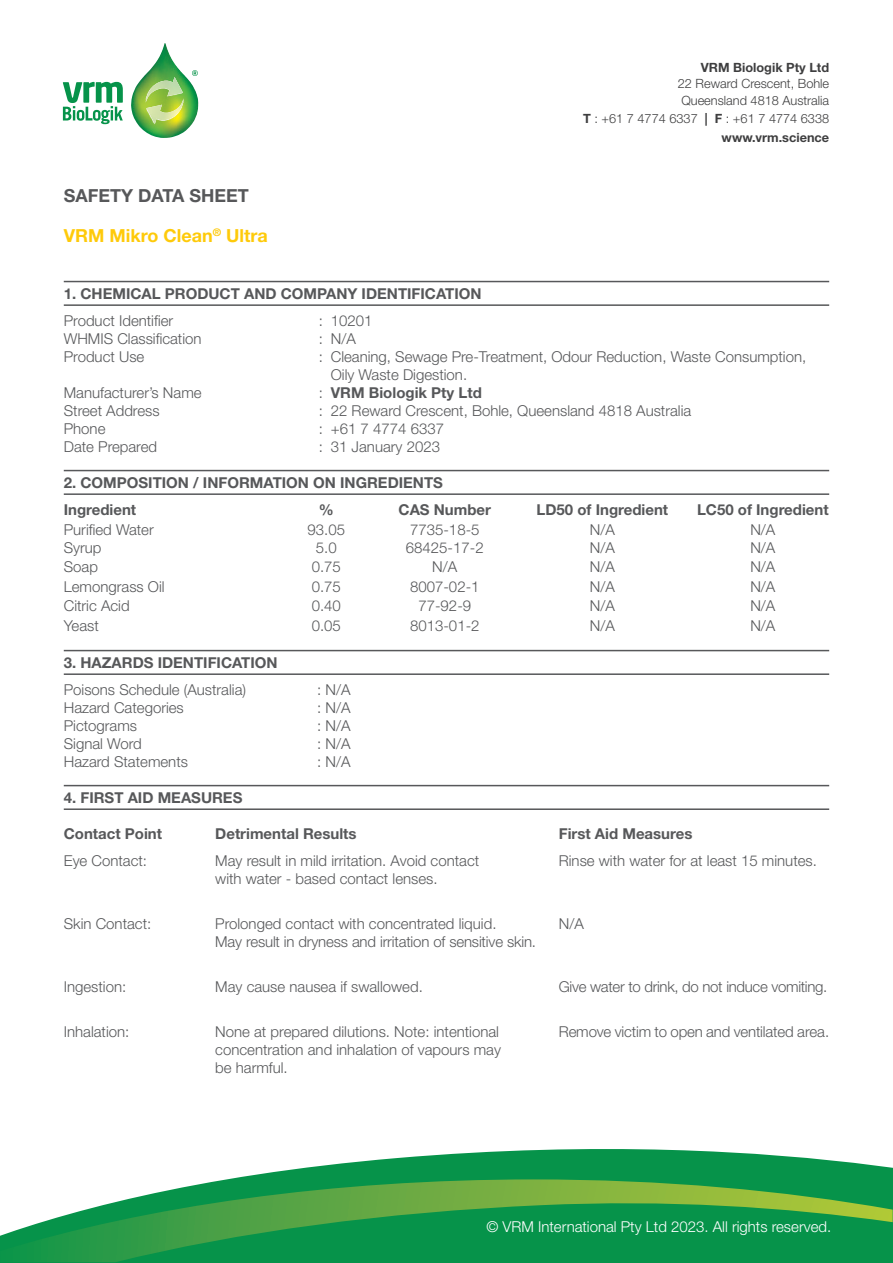
<style>
.page{position:relative;width:893px;height:1263px;background:#fff}
.page>*{position:absolute;margin:0;border:0;box-sizing:border-box;transform-origin:0 0}
.t1{font:700 18px "Helvetica Neue LT Std";color:#feca0a}
.t2{font:700 18px "Helvetica Neue LT Std";color:#57585a}
.body{font:300 15px "Helvetica Neue LT Std";color:#57585a}
.Bold{font:700 15px "Helvetica Neue LT Std";color:#57585a}
.body-2{font:700 15px "Helvetica Neue LT Std";color:#57585a}
.t3{font:300 15px "Helvetica Neue LT Std";color:#fff}
.body-3{font:300 15px "Helvetica Neue LT Std";letter-spacing:-.02em;color:#57585a}
.t4{font:300 12.75px/16.5px "Helvetica Neue LT Std";color:#3e3e3f}
.t5{font:700 12.75px "Helvetica Neue LT Std";color:#3e3e3f}
.s1{font-weight:700}
.s2{font-weight:300}
</style>
<div class="page">
<svg style="left:229px;top:1149px;width:664px;height:30px;fill:#06934a"></svg>
<svg style="left:0;top:1179px;width:893px;height:83px;background:#37a255"></svg>
<svg style="left:63px;top:82px;width:60px;height:42px"></svg>
<img style="left:131px;top:43px;width:68px;height:95px">
<img style="left:145px;top:77px;width:39px;height:47px">
<hr style="left:64px;top:281px;width:765px;height:1px;background:#57585a">
<hr style="left:64px;top:304px;width:765px;height:2px;background:#57585a">
<hr style="left:64px;top:470px;width:765px;height:1px;background:#57585a">
<hr style="left:64px;top:493px;width:765px;height:2px;background:#57585a">
<hr style="left:64px;top:650px;width:765px;height:1px;background:#57585a">
<hr style="left:64px;top:673px;width:765px;height:2px;background:#57585a">
<hr style="left:64px;top:785px;width:765px;height:1px;background:#57585a">
<hr style="left:64px;top:808px;width:765px;height:2px;background:#57585a">
<p class="t2" style="left:64px;top:185px;width:187px">SAFETY DATA SHEET</p>
<p class="t1" style="left:64px;top:224px;width:206px">VRM Mikro Clean<sup>®</sup> Ultra</p>
<p class="t5" style="left:701px;top:59px;width:130px">VRM Biologik Pty Ltd</p>
<p class="t4" style="left:678px;top:75px;width:153px">22 Reward Crescent, Bohle<br>Queensland 4818 Australia</p>
<p class="t4" style="left:583px;top:108px;width:248px;line-height:19.5px;text-align:right"><span class="s1">T</span> : +61 7 4774 6337 <span class="s1">| F</span> : +61 7 4774 6338 <span class="s1">www.vrm.science</span></p>
<p class="Bold" style="left:64px;top:285px;width:419px">1. CHEMICAL PRODUCT AND COMPANY IDENTIFICATION</p>
<p class="body" style="left:64px;top:312px;width:111px">Product Identifier</p>
<p class="body" style="left:319px;top:312px;width:55px">: 10201</p>
<p class="body" style="left:64px;top:330px;width:139px">WHMIS Classification</p>
<p class="body" style="left:319px;top:330px;width:39px">: N/A</p>
<p class="body" style="left:64px;top:348px;width:82px">Product Use</p>
<p class="body" style="left:319px;top:348px;width:489px">: Cleaning, Sewage Pre-Treatment, Odour Reduction, Waste Consumption,</p>
<p class="body" style="left:331px;top:366px;width:138px">Oily Waste Digestion.</p>
<p class="body" style="left:64px;top:384px;width:139px">Manufacturer’s Name</p>
<p class="body-2" style="left:319px;top:384px;width:165px"><span class="s2">:</span> VRM Biologik Pty Ltd</p>
<p class="body" style="left:64px;top:402px;width:97px">Street Address</p>
<p class="body" style="left:319px;top:402px;width:374px">: 22 Reward Crescent, Bohle, Queensland 4818 Australia</p>
<p class="body" style="left:64px;top:420px;width:43px">Phone</p>
<p class="body" style="left:319px;top:420px;width:127px">: +61 7 4774 6337</p>
<p class="body" style="left:64px;top:438px;width:95px">Date Prepared</p>
<p class="body" style="left:319px;top:438px;width:123px">: 31 January 2023</p>
<p class="Bold" style="left:64px;top:474px;width:381px">2. COMPOSITION / INFORMATION ON INGREDIENTS</p>
<p class="body-2" style="left:64px;top:501px;width:74px">Ingredient</p>
<p class="body-2" style="left:319px;top:501px;width:16px">%</p>
<p class="body-2" style="left:399px;top:501px;width:94px">CAS Number</p>
<p class="body-2" style="left:536px;top:501px;width:133px">LD50 of Ingredient</p>
<p class="body-2" style="left:697px;top:501px;width:133px">LC50 of Ingredient</p>
<p class="body" style="left:64px;top:520px;width:92px">Purified Water</p>
<p class="body" style="left:308px;top:520px;width:39px">93.05</p>
<p class="body" style="left:410px;top:520px;width:71px">7735-18-5</p>
<p class="body" style="left:590px;top:520px;width:27px">N/A</p>
<p class="body" style="left:750px;top:520px;width:27px">N/A</p>
<p class="body" style="left:64px;top:538px;width:39px">Syrup</p>
<p class="body" style="left:316px;top:538px;width:22px">5.0</p>
<p class="body" style="left:406px;top:538px;width:79px">68425-17-2</p>
<p class="body" style="left:590px;top:538px;width:27px">N/A</p>
<p class="body" style="left:750px;top:538px;width:27px">N/A</p>
<p class="body" style="left:64px;top:558px;width:36px">Soap</p>
<p class="body" style="left:312px;top:558px;width:31px">0.75</p>
<p class="body" style="left:432px;top:558px;width:27px">N/A</p>
<p class="body" style="left:590px;top:558px;width:27px">N/A</p>
<p class="body" style="left:750px;top:558px;width:27px">N/A</p>
<p class="body" style="left:64px;top:577px;width:102px">Lemongrass Oil</p>
<p class="body" style="left:312px;top:577px;width:31px">0.75</p>
<p class="body" style="left:410px;top:577px;width:71px">8007-02-1</p>
<p class="body" style="left:590px;top:577px;width:27px">N/A</p>
<p class="body" style="left:750px;top:577px;width:27px">N/A</p>
<p class="body" style="left:64px;top:597px;width:67px">Citric Acid</p>
<p class="body" style="left:312px;top:597px;width:31px">0.40</p>
<p class="body" style="left:418px;top:597px;width:54px">77-92-9</p>
<p class="body" style="left:590px;top:597px;width:27px">N/A</p>
<p class="body" style="left:750px;top:597px;width:27px">N/A</p>
<p class="body" style="left:64px;top:616px;width:37px">Yeast</p>
<p class="body" style="left:312px;top:616px;width:31px">0.05</p>
<p class="body" style="left:410px;top:616px;width:71px">8013-01-2</p>
<p class="body" style="left:590px;top:616px;width:27px">N/A</p>
<p class="body" style="left:750px;top:616px;width:27px">N/A</p>
<p class="Bold" style="left:64px;top:654px;width:215px">3. HAZARDS IDENTIFICATION</p>
<p class="body" style="left:64px;top:681px;width:184px">Poisons Schedule (Australia)</p>
<p class="body" style="left:317px;top:681px;width:35px">: N/A</p>
<p class="body" style="left:64px;top:699px;width:122px">Hazard Categories</p>
<p class="body" style="left:317px;top:699px;width:35px">: N/A</p>
<p class="body" style="left:64px;top:717px;width:75px">Pictograms</p>
<p class="body" style="left:317px;top:717px;width:35px">: N/A</p>
<p class="body" style="left:64px;top:735px;width:80px">Signal Word</p>
<p class="body" style="left:317px;top:735px;width:35px">: N/A</p>
<p class="body" style="left:64px;top:753px;width:126px">Hazard Statements</p>
<p class="body" style="left:317px;top:753px;width:35px">: N/A</p>
<p class="Bold" style="left:64px;top:789px;width:180px">4. FIRST AID MEASURES</p>
<p class="body-2" style="left:64px;top:825px;width:100px">Contact Point</p>
<p class="body-2" style="left:215px;top:825px;width:143px">Detrimental Results</p>
<p class="body-2" style="left:559px;top:825px;width:135px">First Aid Measures</p>
<p class="body" style="left:64px;top:852px;width:85px">Eye Contact:</p>
<p class="body" style="left:215px;top:852px;width:265px">May result in mild irritation. Avoid contact</p>
<p class="body" style="left:559px;top:852px;width:260px">Rinse with water for at least 15 minutes.</p>
<p class="body" style="left:215px;top:870px;width:224px">with water - based contact lenses.</p>
<p class="body" style="left:64px;top:915px;width:89px">Skin Contact:</p>
<p class="body" style="left:215px;top:915px;width:283px">Prolonged contact with concentrated liquid.</p>
<p class="body" style="left:559px;top:915px;width:27px">N/A</p>
<p class="body" style="left:215px;top:933px;width:322px">May result in dryness and irritation of sensitive skin.</p>
<p class="body" style="left:64px;top:978px;width:64px">Ingestion:</p>
<p class="body" style="left:215px;top:978px;width:209px">May cause nausea if swallowed.</p>
<p class="body-3" style="left:559px;top:978px;width:270px">Give water to drink, do not induce vomiting.</p>
<p class="body" style="left:64px;top:1023px;width:67px">Inhalation:</p>
<p class="body" style="left:215px;top:1023px;width:285px">None at prepared dilutions. Note: intentional</p>
<p class="body" style="left:559px;top:1023px;width:272px">Remove victim to open and ventilated area.</p>
<p class="body" style="left:215px;top:1041px;width:287px">concentration and inhalation of vapours may</p>
<p class="body" style="left:215px;top:1059px;width:74px">be harmful.</p>
<p class="t3" style="left:486px;top:1218px;width:346px">© VRM International Pty Ltd 2023. All rights reserved.</p>
</div>
